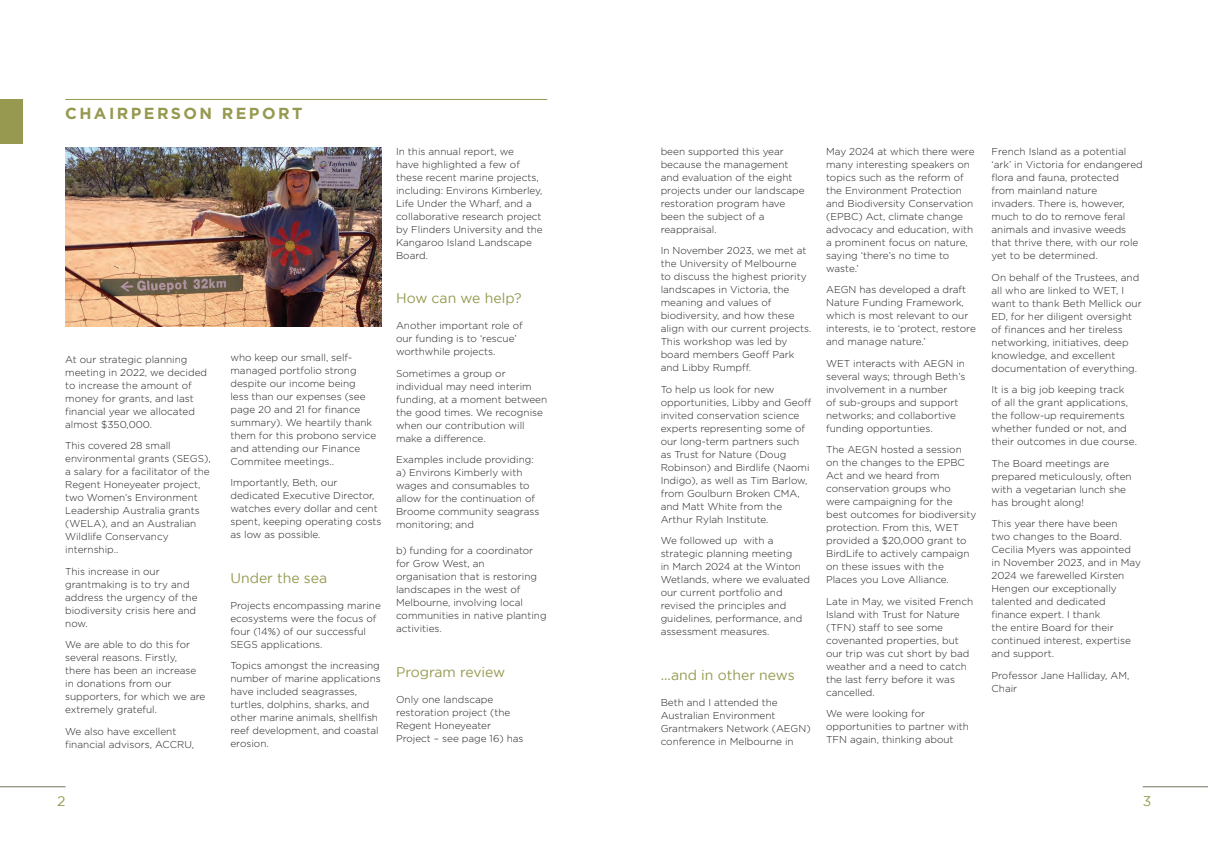
<style>
.page{position:relative;width:1208px;height:859px;background:#fff}
.page>*{position:absolute;margin:0;border:0;box-sizing:border-box;transform-origin:0 0}
.t1{font:700 16px "Gotham";letter-spacing:.15em;color:#96994f}
.t2{font:14px "Gotham";color:#96994f}
.t3{font:300 10px/13px "Gotham";color:#231f20}
</style>
<div class="page">
<hr style="left:1142px;top:786px;width:66px;height:1px;background:#72715e">
<hr style="left:0;top:786px;width:65px;height:1px;background:#72715e">
<hr style="left:65px;top:99px;width:482px;height:1px;background:#96994f">
<div style="left:0;top:99px;width:23px;height:45px;background:#96994f"></div>
<img style="left:65px;top:147px;width:317px;height:180px">
<h1 class="t1" style="left:65px;top:104px;width:239px">CHAIRPERSON REPORT</h1>
<p class="t3" style="left:65px;top:353px;width:143px">At our strategic planning meeting in 2022, we decided to increase the amount of money for grants, and last financial year we allocated almost $350,000.</p>
<p class="t3" style="left:65px;top:439px;width:147px">This covered 28 small environmental grants (SEGS), a salary for a facilitator of the<br>Regent Honeyeater project, two Women’s Environment<br>Leadership Australia grants (WELA), and an Australian<br>Wildlife Conservancy internship..</p>
<p class="t3" style="left:65px;top:565px;width:134px">This increase in our grantmaking is to try and address the urgency of the biodiversity crisis here and now.</p>
<p class="t3" style="left:65px;top:638px;width:142px">We are able to do this for several reasons. Firstly,<br>there has been an increase in donations from our supporters, for which we are extremely grateful.</p>
<p class="t3" style="left:65px;top:725px;width:130px">We also have excellent financial advisors, ACCRU,</p>
<p class="t3" style="left:230px;top:351px;width:147px">who keep our small, self&shy;managed portfolio strong despite our income being less than our expenses (see page 20 and 21 for finance summary). We heartily thank them for this probono service and attending our Finance<br>Commitee meetings..</p>
<p class="t3" style="left:230px;top:476px;width:152px">Importantly, Beth, our dedicated Executive Director, watches every dollar and cent spent, keeping operating costs as low as possible.</p>
<h2 class="t2" style="left:230px;top:570px;width:98px">Under the sea</h2>
<p class="t3" style="left:230px;top:599px;width:152px">Projects encompassing marine ecosystems were the focus of four (14%) of our successful<br>SEGS applications.</p>
<p class="t3" style="left:230px;top:659px;width:152px">Topics amongst the increasing number of marine applications have included seagrasses, turtles, dolphins, sharks, and other marine animals, shellfish reef development, and coastal erosion.</p>
<p class="t3" style="left:396px;top:145px;width:148px">In this annual report, we<br>have highlighted a few of these recent marine projects, including: Environs Kimberley,<br>Life Under the Wharf, and a collaborative research project by Flinders University and the<br>Kangaroo Island Landscape<br>Board.</p>
<h2 class="t2" style="left:396px;top:291px;width:127px">How can we help?</h2>
<p class="t3" style="left:396px;top:319px;width:128px">Another important role of our funding is to ‘rescue’ worthwhile projects.</p>
<p class="t3" style="left:396px;top:367px;width:153px">Sometimes a group or individual may need interim funding, at a moment between the good times. We recognise when our contribution will make a difference.</p>
<p class="t3" style="left:396px;top:453px;width:145px">Examples include providing: a) Environs Kimberly with wages and consumables to allow for the continuation of<br>Broome community seagrass monitoring; and</p>
<p class="t3" style="left:396px;top:544px;width:152px">b) funding for a coordinator for Grow West, an organisation that is restoring landscapes in the west of<br>Melbourne, involving local communities in native planting activities.</p>
<h2 class="t2" style="left:396px;top:664px;width:111px">Program review</h2>
<p class="t3" style="left:396px;top:693px;width:129px">Only one landscape restoration project (the<br>Regent Honeyeater<br>Project – see page 16) has</p>
<p class="t3" style="left:660px;top:145px;width:145px">been supported this year because the management and evaluation of the eight projects under our landscape restoration program have been the subject of a reappraisal.</p>
<p class="t3" style="left:660px;top:244px;width:152px">In November 2023, we met at the University of Melbourne<br>to discuss the highest priority landscapes in Victoria, the meaning and values of biodiversity, and how these align with our current projects.<br>This workshop was led by board members Geoff Park and Libby Rumpff.</p>
<p class="t3" style="left:660px;top:383px;width:152px">To help us look for new opportunities, Libby and Geoff invited conservation science experts representing some of our long-term partners such as Trust for Nature (Doug<br>Robinson) and Birdlife (Naomi<br>Indigo), as well as Tim Barlow, from Goulburn Broken CMA, and Matt White from the<br>Arthur Rylah Institute.</p>
<p class="t3" style="left:660px;top:534px;width:151px">We followed up with a strategic planning meeting<br>in March 2024 at the Winton<br>Wetlands, where we evaluated our current portfolio and revised the principles and guidelines, performance, and assessment measures.</p>
<h2 class="t2" style="left:660px;top:667px;width:135px">...and in other news</h2>
<p class="t3" style="left:660px;top:696px;width:151px">Beth and I attended the<br>Australian Environment<br>Grantmakers Network (AEGN) conference in Melbourne in</p>
<p class="t3" style="left:826px;top:145px;width:150px">May 2024 at which there were many interesting speakers on topics such as the reform of the Environment Protection and Biodiversity Conservation (EPBC) Act, climate change advocacy and education, with a prominent focus on nature, saying ‘there’s no time to waste.’</p>
<p class="t3" style="left:826px;top:283px;width:151px">AEGN has developed a draft<br>Nature Funding Framework, which is most relevant to our interests, ie to ‘protect, restore and manage nature.’</p>
<p class="t3" style="left:826px;top:357px;width:141px">WET interacts with AEGN in several ways; through Beth’s involvement in a number<br>of sub-groups and support networks; and collabortive funding opportunties.</p>
<p class="t3" style="left:826px;top:443px;width:152px">The AEGN hosted a session on the changes to the EPBC<br>Act and we heard from conservation groups who were campaigning for the best outcomes for biodiversity protection. From this, WET provided a $20,000 grant to<br>BirdLife to actively campaign on these issues with the<br>Places you Love Alliance.</p>
<p class="t3" style="left:826px;top:595px;width:149px">Late in May, we visited French<br>Island with Trust for Nature (TFN) staff to see some covenanted properties, but our trip was cut short by bad weather and a need to catch the last ferry before it was cancelled.</p>
<p class="t3" style="left:826px;top:707px;width:144px">We were looking for opportunities to partner with<br>TFN again, thinking about</p>
<p class="t3" style="left:991px;top:145px;width:153px">French Island as a potential ‘ark’ in Victoria for endangered flora and fauna, protected from mainland nature invaders. There is, however, much to do to remove feral animals and invasive weeds that thrive there, with our role yet to be determined.</p>
<p class="t3" style="left:991px;top:271px;width:152px">On behalf of the Trustees, and all who are linked to WET, I want to thank Beth Mellick our<br>ED, for her diligent oversight of finances and her tireless networking, initiatives, deep knowledge, and excellent documentation of everything.</p>
<p class="t3" style="left:991px;top:383px;width:147px">It is a big job keeping track<br>of all the grant applications, the follow-up requirements whether funded or not, and their outcomes in due course.</p>
<p class="t3" style="left:991px;top:457px;width:142px">The Board meetings are prepared meticulously, often with a vegetarian lunch she has brought along!</p>
<p class="t3" style="left:991px;top:517px;width:151px">This year there have been<br>two changes to the Board.<br>Cecilia Myers was appointed in November 2023, and in May<br>2024 we farewelled Kirsten<br>Hengen our exceptionally talented and dedicated finance expert. I thank<br>the entire Board for their continued interest, expertise and support.</p>
<p class="t3" style="left:991px;top:669px;width:139px">Professor Jane Halliday, AM,<br>Chair</p>
<h2 class="t2" style="left:57px;top:794px;width:10px">2</h2>
<h2 class="t2" style="left:1142px;top:794px;width:10px">3</h2>
</div>
